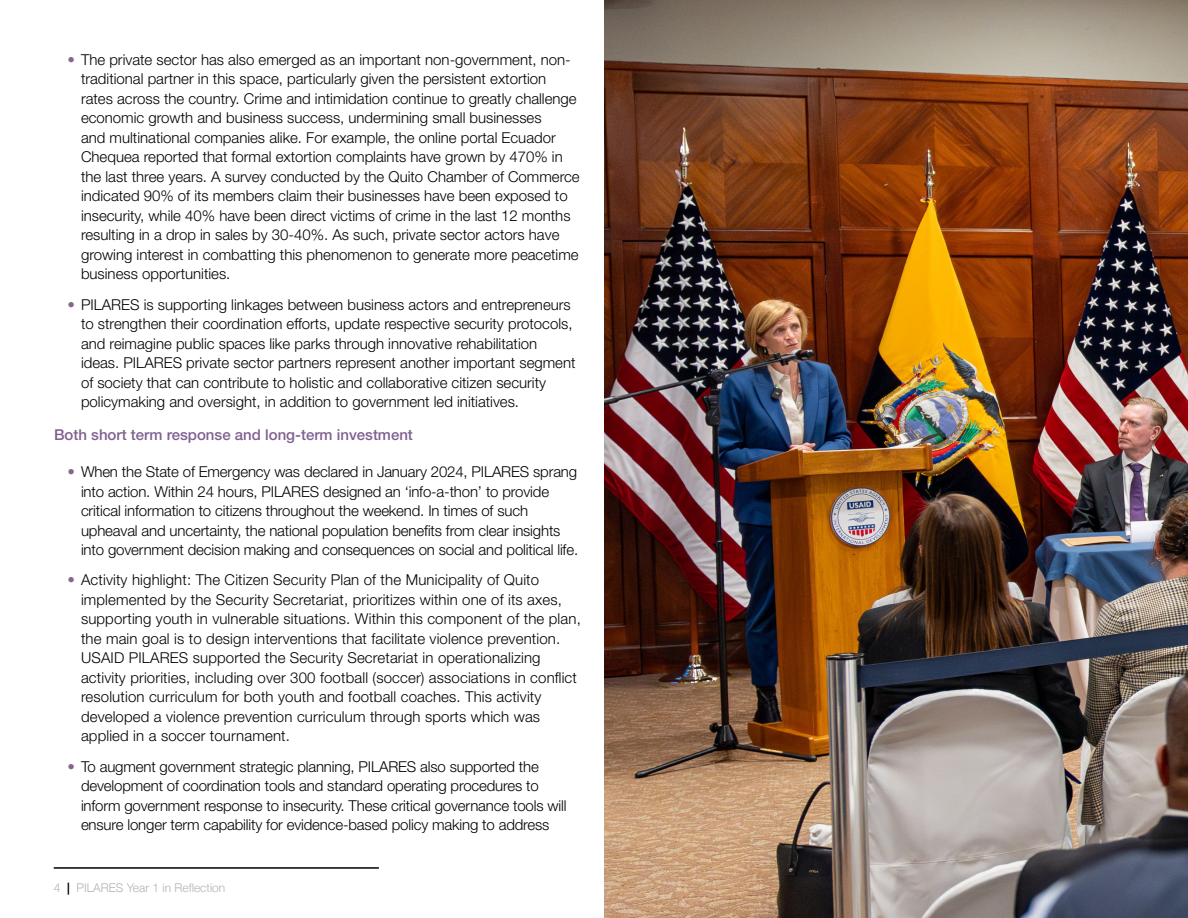
<style>
.page{position:relative;width:1188px;height:918px;background:#fff}
.page>*{position:absolute;margin:0;border:0;box-sizing:border-box;transform-origin:0 0}
.t1{font:300 15px/19.5px "Helvetica Neue LT Std";color:#000}
.Heading_3{font:500 15px "Helvetica Neue LT Std";color:#806090}
.t2{font:300 12px "Helvetica Neue";color:#b3b2b2}
.s1{color:#85678a}
.s2{font-weight:700;color:#000}
</style>
<div class="page">
<hr style="left:54px;top:867px;width:325px;height:2px;background:#000">
<img style="left:605px;top:0;width:583px;height:918px">
<p class="t1" style="left:81px;top:49px;width:500px;text-indent:-14px"><span class="s1">•</span> The private sector has also emerged as an important non-government, non&shy;traditional partner in this space, particularly given the persistent extortion rates across the country. Crime and intimidation continue to greatly challenge economic growth and business success, undermining small businesses<br>and multinational companies alike. For example, the online portal Ecuador Chequea reported that formal extortion complaints have grown by 470% in the last three years. A survey conducted by the Quito Chamber of Commerce indicated 90% of its members claim their businesses have been exposed to insecurity, while 40% have been direct victims of crime in the last 12 months resulting in a drop in sales by 30-40%. As such, private sector actors have growing interest in combatting this phenomenon to generate more peacetime business opportunities.</p>
<p class="t1" style="left:81px;top:294px;width:496px;text-indent:-14px"><span class="s1">•</span> PILARES is supporting linkages between business actors and entrepreneurs to strengthen their coordination efforts, update respective security protocols, and reimagine public spaces like parks through innovative rehabilitation ideas. PILARES private sector partners represent another important segment of society that can contribute to holistic and collaborative citizen security policymaking and oversight, in addition to government led initiatives.</p>
<h4 class="Heading_3" style="left:54px;top:426px;width:360px">Both short term response and long-term investment</h4>
<p class="t1" style="left:81px;top:462px;width:499px;text-indent:-14px"><span class="s1">•</span> When the State of Emergency was declared in January 2024, PILARES sprang into action. Within 24 hours, PILARES designed an ‘info-a-thon’ to provide critical information to citizens throughout the weekend. In times of such upheaval and uncertainty, the national population benefits from clear insights into government decision making and consequences on social and political life.</p>
<p class="t1" style="left:81px;top:570px;width:501px;text-indent:-14px"><span class="s1">•</span> Activity highlight: The Citizen Security Plan of the Municipality of Quito implemented by the Security Secretariat, prioritizes within one of its axes, supporting youth in vulnerable situations. Within this component of the plan, the main goal is to design interventions that facilitate violence prevention.<br>USAID PILARES supported the Security Secretariat in operationalizing activity priorities, including over 300 football (soccer) associations in conflict resolution curriculum for both youth and football coaches. This activity developed a violence prevention curriculum through sports which was applied in a soccer tournament.</p>
<p class="t1" style="left:81px;top:756px;width:487px;text-indent:-14px"><span class="s1">•</span> To augment government strategic planning, PILARES also supported the development of coordination tools and standard operating procedures to inform government response to insecurity. These critical governance tools will ensure longer term capability for evidence-based policy making to address</p>
<p class="t2" style="left:54px;top:878px;width:173px">4 <span class="s2">|</span> PILARES Year 1 in Reflection</p>
</div>
